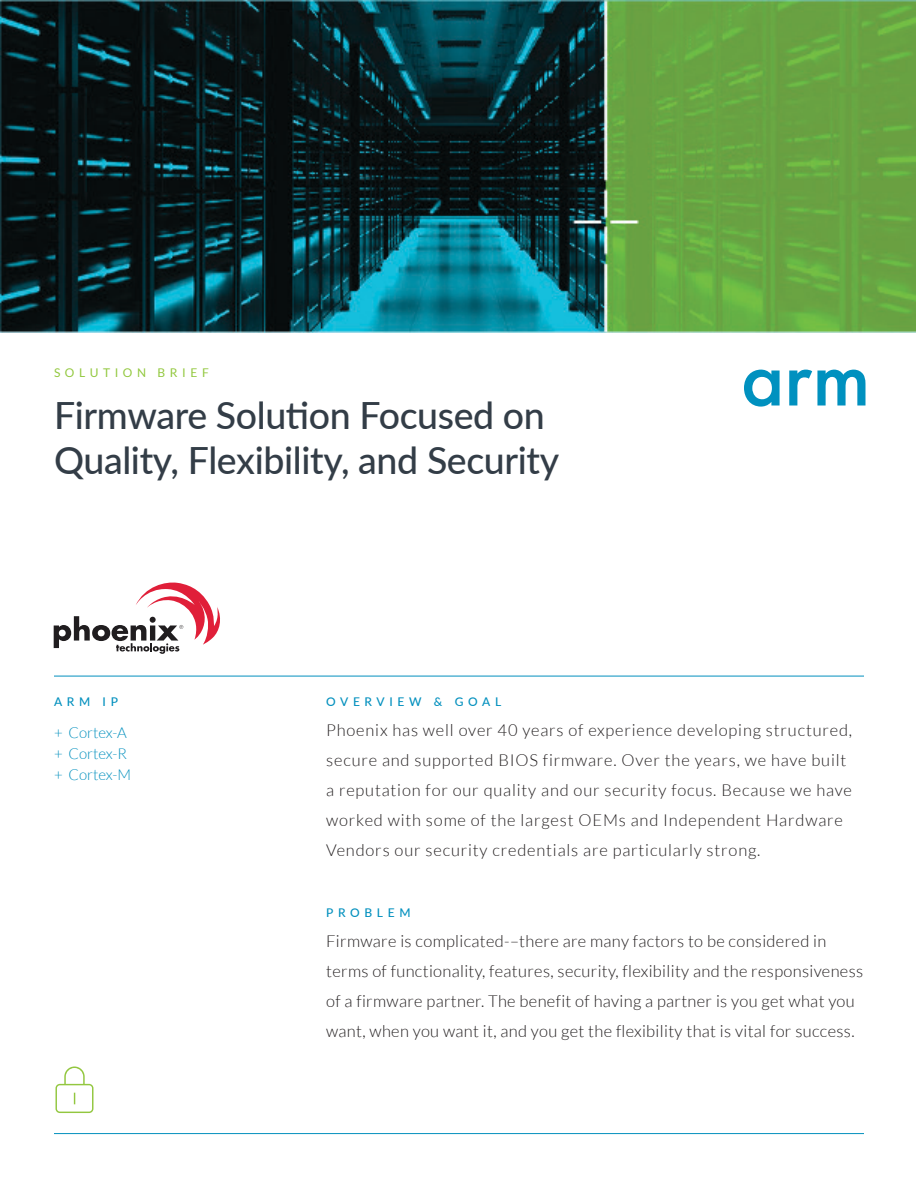
<style>
.page{position:relative;width:918px;height:1188px;background:#fff}
.page>*{position:absolute;margin:0;border:0;box-sizing:border-box;transform-origin:0 0}
.t1{font:500 37.5px/45px "Lato";letter-spacing:-.01em;color:#333d47}
.t2{font:300 16.5px/30px "Lato";letter-spacing:.04em;color:#231f20}
.t3{font:300 16.5px/30px "Lato";letter-spacing:.02em;color:#231f20}
.t4{font:300 15px "Lato";color:#0390be}
.t5{font:500 12px "Lato";letter-spacing:.39em;color:#0390be}
.t6{font:12px "Lato";letter-spacing:.38em;color:#92c83e}
</style>
<div class="page">
<img style="left:0;top:0;width:916px;height:333px">
<svg style="left:744px;top:370px;width:121px;height:37px"></svg>
<svg style="left:54px;top:582px;width:166px;height:72px"></svg>
<hr style="left:54px;top:676px;width:810px;height:1px;background:#0390be">
<svg style="left:56px;top:1066px;width:37px;height:47px"></svg>
<hr style="left:54px;top:1133px;width:810px;height:1px;background:#0390be">
<p class="t6" style="left:54px;top:366px;width:156px">SOLUTION BRIEF</p>
<p class="t1" style="left:54px;top:391px;width:507px">Firmware Solution Focused on<br>Quality, Flexibility, and Security</p>
<p class="t5" style="left:54px;top:693px;width:65px">ARM IP</p>
<p class="t4" style="left:54px;top:724px;width:74px">+ Cortex-A</p>
<p class="t4" style="left:54px;top:745px;width:75px">+ Cortex-R</p>
<p class="t4" style="left:54px;top:766px;width:79px">+ Cortex-M</p>
<p class="t5" style="left:326px;top:693px;width:177px">OVERVIEW &amp; GOAL</p>
<p class="t2" style="left:326px;top:715px;width:528px">Phoenix has well over 40 years of experience developing structured, secure and supported BIOS firmware. Over the years, we have built a reputation for our quality and our security focus. Because we have worked with some of the largest OEMs and Independent Hardware Vendors our security credentials are particularly strong.</p>
<p class="t5" style="left:326px;top:904px;width:86px">PROBLEM</p>
<p class="t3" style="left:326px;top:926px;width:539px">Firmware is complicated-–there are many factors to be considered in terms of functionality, features, security, flexibility and the responsiveness of a firmware partner. The benefit of having a partner is you get what you want, when you want it, and you get the flexibility that is vital for success.</p>
</div>
